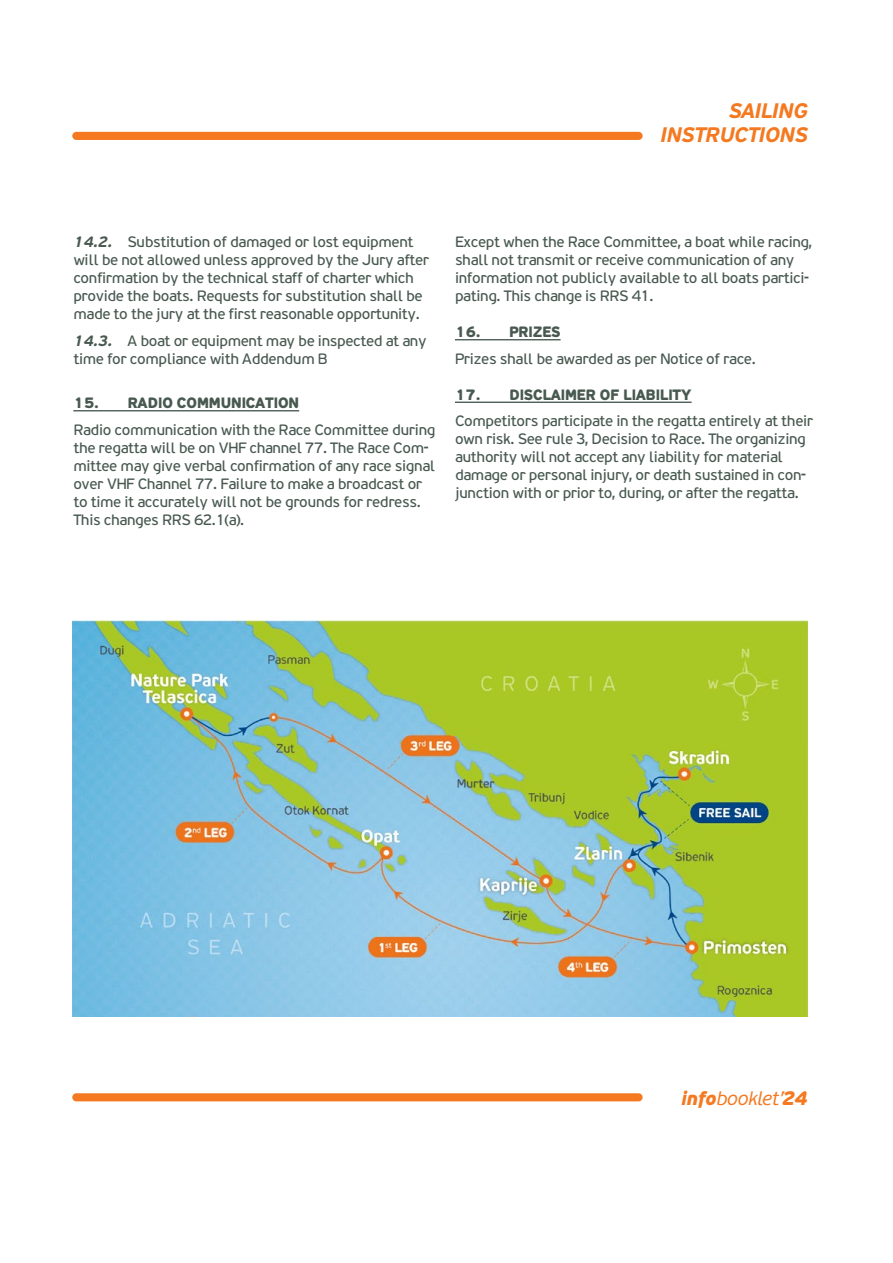
<style>
.page{position:relative;width:893px;height:1263px;background:#fff}
.page>*{position:absolute;margin:0;border:0;box-sizing:border-box;transform-origin:0 0}
.t1{font:italic 700 21px/24px "PF Traffic";letter-spacing:-.005em;color:#f47920;text-align:right}
.t2{font:italic 300 19.5px "PF Traffic";letter-spacing:-.045em;color:#f47920}
.t3{font:15px/18px "PF Traffic";letter-spacing:-.025em;color:#485950}
.t4{font:900 15px "PF Traffic";letter-spacing:-.025em;color:#485950}
.s1{font-weight:700;font-style:italic}
.s2{font-weight:900}
.s3{font-weight:400}
</style>
<div class="page">
<hr style="left:73px;top:410px;width:226px;height:1px;background:#485950">
<hr style="left:455px;top:339px;width:106px;height:1px;background:#485950">
<hr style="left:455px;top:402px;width:237px;height:1px;background:#485950">
<div style="left:72px;top:1093px;width:571px;height:8px;background:#f47920;border-radius:4px"></div>
<div style="left:72px;top:132px;width:571px;height:8px;background:#f47920;border-radius:4px"></div>
<img style="left:72px;top:621px;width:736px;height:395px">
<h1 class="t1" style="left:660px;top:98px;width:149px">SAILING<br>INSTRUCTIONS</h1>
<p class="t3" style="left:73px;top:233px;width:357px"><span class="s1">14.2.</span> Substitution of damaged or lost equipment will be not allowed unless approved by the Jury after confirmation by the technical staff of charter which provide the boats. Requests for substitution shall be made to the jury at the first reasonable opportunity.</p>
<p class="t3" style="left:73px;top:331px;width:355px"><span class="s1">14.3.</span> A boat or equipment may be inspected at any time for compliance with Addendum B</p>
<p class="t4" style="left:73px;top:394px;width:227px">15. RADIO COMMUNICATION</p>
<p class="t3" style="left:73px;top:420px;width:364px">Radio communication with the Race Committee during the regatta will be on VHF channel 77. The Race Com&shy;mittee may give verbal confirmation of any race signal over VHF Channel 77. Failure to make a broadcast or to time it accurately will not be grounds for redress.<br>This changes RRS 62.1(a).</p>
<p class="t3" style="left:455px;top:233px;width:359px">Except when the Race Committee, a boat while racing, shall not transmit or receive communication of any information not publicly available to all boats partici&shy;pating. This change is RRS 41.</p>
<p class="t4" style="left:455px;top:323px;width:107px">16. PRIZES</p>
<p class="t3" style="left:455px;top:349px;width:302px">Prizes shall be awarded as per Notice of race.</p>
<p class="t4" style="left:455px;top:385px;width:238px">17. DISCLAIMER OF LIABILITY</p>
<p class="t3" style="left:455px;top:412px;width:360px">Competitors participate in the regatta entirely at their own risk. See rule 3, Decision to Race. The organizing authority will not accept any liability for material damage or personal injury, or death sustained in con&shy;junction with or prior to, during, or after the regatta.</p>
<h2 class="t2" style="left:681px;top:1087px;width:128px"><span class="s2">info</span>booklet<span class="s3">’</span><span class="s2">24</span></h2>
</div>
